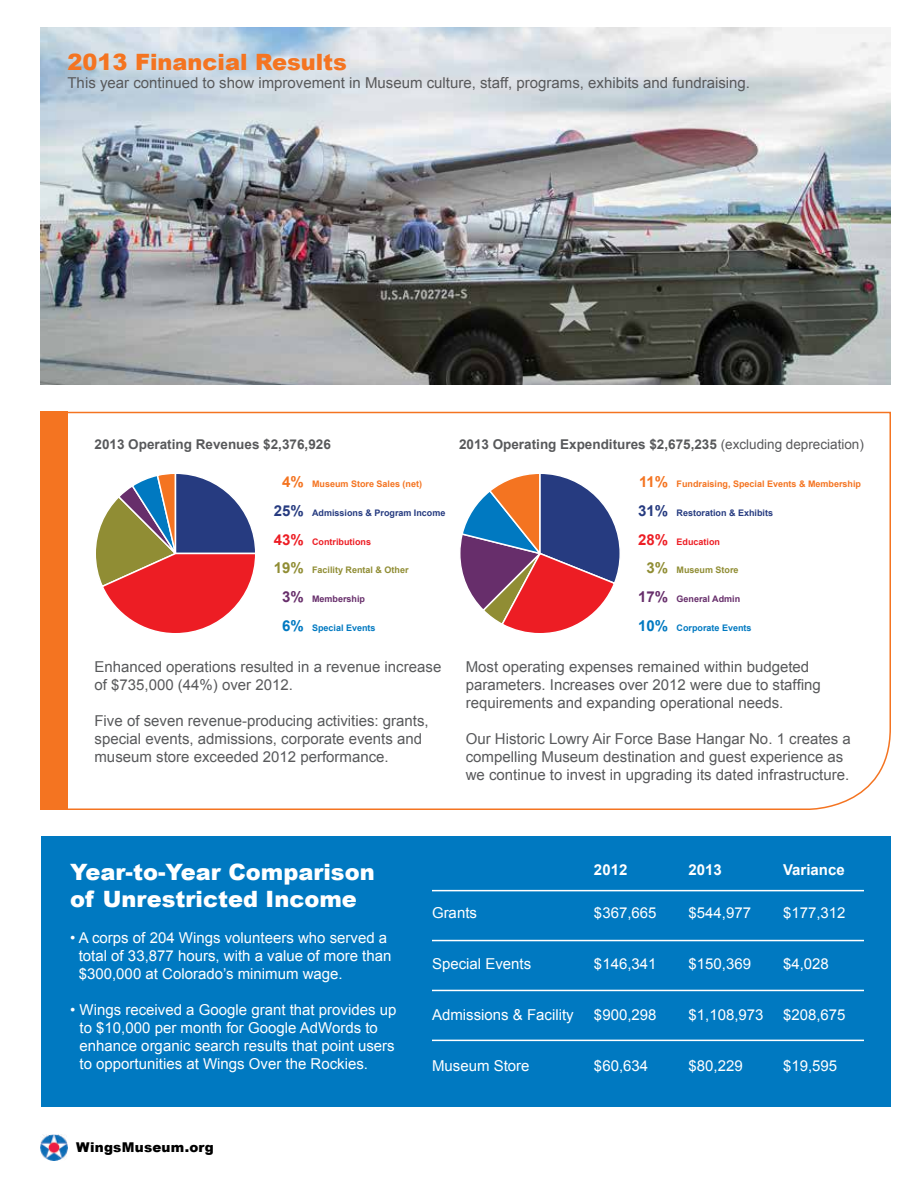
<style>
.page{position:relative;width:918px;height:1188px;background:#fff}
.page>*{position:absolute;margin:0;border:0;box-sizing:border-box;transform-origin:0 0}
.t1{font:900 22.5px/27px "Arial";color:#fff}
.t2{font:900 22.5px "Arial";color:#f47421}
.t3{font:15px/18px "Arial";color:#58595b}
.t4{font:15px/18px "Arial";color:#fff}
.t5{font:700 15px "Arial";color:#fff}
.t6{font:700 15px "Arial";color:#263b80}
.t7{font:700 15px "Arial";color:#ed1d24}
.t8{font:700 15px "Arial";color:#f47421}
.t9{font:700 15px "Arial";color:#908d34}
.t10{font:700 15px "Arial";color:#672e6b}
.t11{font:700 15px "Arial";color:#0079c1}
.t12{font:700 13.5px "Arial";color:#58595b}
.t13{font:900 13.5px "Arial";letter-spacing:.02em;color:#000}
.t14{font:700 9px "Arial";color:#f47421}
.t15{font:700 9px "Arial";color:#263b80}
.t16{font:700 9px "Arial";color:#908d34}
.t17{font:700 9px "Arial";color:#0079c1}
.t18{font:700 9px "Arial";color:#ed1d24}
.t19{font:700 9px "Arial";color:#672e6b}
.s1{font-weight:400}
.s2{font-size:15px;color:#fff}
</style>
<div class="page">
<svg style="left:40px;top:411px;width:851px;height:399px"></svg>
<div style="left:40px;top:412px;width:27px;height:398px;background:#f47421"></div>
<div style="left:42px;top:836px;width:849px;height:271px;background:#0079c1"></div>
<img style="left:41px;top:1134px;width:26px;height:27px">
<img style="left:40px;top:27px;width:851px;height:358px">
<hr style="left:432px;top:940px;width:432px;height:1px;background:#fff">
<hr style="left:432px;top:890px;width:432px;height:1px;background:#fff">
<hr style="left:432px;top:990px;width:432px;height:1px;background:#fff">
<hr style="left:432px;top:1040px;width:432px;height:1px;background:#fff">
<svg style="left:94px;top:472px;width:163px;height:163px"></svg>
<svg style="left:458px;top:472px;width:164px;height:163px"></svg>
<h1 class="t2" style="left:68px;top:46px;width:281px">2013 Financial Results</h1>
<p class="t3" style="left:68px;top:74px;width:684px">This year continued to show improvement in Museum culture, staff, programs, exhibits and fundraising.</p>
<p class="t12" style="left:94px;top:435px;width:238px">2013 Operating Revenues $2,376,926</p>
<p class="t12" style="left:459px;top:435px;width:406px">2013 Operating Expenditures $2,675,235 <span class="s1">(excluding depreciation)</span></p>
<p class="t8" style="left:282px;top:472px;width:23px">4%</p>
<p class="t6" style="left:274px;top:500px;width:32px">25%</p>
<p class="t7" style="left:274px;top:529px;width:32px">43%</p>
<p class="t9" style="left:274px;top:558px;width:32px">19%</p>
<p class="t10" style="left:282px;top:587px;width:23px">3%</p>
<p class="t11" style="left:282px;top:616px;width:23px">6%</p>
<p class="t14" style="left:304px;top:478px;width:120px"><span class="s2">1</span>Museum Store Sales (net)</p>
<p class="t15" style="left:304px;top:507px;width:143px"><span class="s2">1</span>Admissions &amp; Program Income</p>
<p class="t18" style="left:304px;top:535px;width:69px"><span class="s2">1</span>Contributions</p>
<p class="t16" style="left:304px;top:564px;width:106px"><span class="s2">1</span>Facility Rental &amp; Other</p>
<p class="t19" style="left:304px;top:593px;width:63px"><span class="s2">1</span>Membership</p>
<p class="t17" style="left:304px;top:622px;width:73px"><span class="s2">1</span>Special Events</p>
<p class="t3" style="left:94px;top:658px;width:348px">Enhanced operations resulted in a revenue increase of $735,000 (44%) over 2012.</p>
<p class="t3" style="left:94px;top:712px;width:336px">Five of seven revenue-producing activities: grants, special events, admissions, corporate events and museum store exceeded 2012 performance.</p>
<p class="t8" style="left:639px;top:472px;width:31px">11%</p>
<p class="t6" style="left:638px;top:500px;width:32px">31%</p>
<p class="t7" style="left:638px;top:529px;width:32px">28%</p>
<p class="t9" style="left:647px;top:558px;width:23px">3%</p>
<p class="t10" style="left:638px;top:587px;width:32px">17%</p>
<p class="t11" style="left:638px;top:616px;width:32px">10%</p>
<p class="t14" style="left:668px;top:478px;width:194px"><span class="s2">1</span>Fundraising, Special Events &amp; Membership</p>
<p class="t15" style="left:668px;top:507px;width:106px"><span class="s2">1</span>Restoration &amp; Exhibits</p>
<p class="t18" style="left:668px;top:535px;width:53px"><span class="s2">1</span>Education</p>
<p class="t16" style="left:668px;top:564px;width:72px"><span class="s2">1</span>Museum Store</p>
<p class="t19" style="left:668px;top:593px;width:74px"><span class="s2">1</span>General Admin</p>
<p class="t17" style="left:668px;top:622px;width:85px"><span class="s2">1</span>Corporate Events</p>
<p class="t3" style="left:466px;top:658px;width:357px">Most operating expenses remained within budgeted parameters. Increases over 2012 were due to staffing requirements and expanding operational needs.</p>
<p class="t3" style="left:466px;top:730px;width:387px">Our Historic Lowry Air Force Base Hangar No. 1 creates a compelling Museum destination and guest experience as we continue to invest in upgrading its dated infrastructure.</p>
<h1 class="t1" style="left:70px;top:858px;width:306px">Year-to-Year Comparison of Unrestricted Income</h1>
<p class="t4" style="left:79px;top:929px;width:314px;text-indent:-9px">• A corps of 204 Wings volunteers who served a total of 33,877 hours, with a value of more than $300,000 at Colorado’s minimum wage.</p>
<p class="t4" style="left:80px;top:1001px;width:318px;text-indent:-9px">• Wings received a Google grant that provides up to $10,000 per month for Google AdWords to enhance organic search results that point users to opportunities at Wings Over the Rockies.</p>
<p class="t13" style="left:76px;top:1138px;width:139px">WingsMuseum.org</p>
<p class="t4" style="left:432px;top:904px;width:47px">Grants</p>
<p class="t4" style="left:432px;top:955px;width:101px">Special Events</p>
<p class="t4" style="left:432px;top:1006px;width:143px">Admissions &amp; Facility</p>
<p class="t4" style="left:432px;top:1057px;width:99px">Museum Store</p>
<p class="t5" style="left:594px;top:860px;width:35px">2012</p>
<p class="t4" style="left:594px;top:904px;width:64px">$367,665</p>
<p class="t4" style="left:594px;top:955px;width:64px">$146,341</p>
<p class="t4" style="left:594px;top:1006px;width:64px">$900,298</p>
<p class="t4" style="left:594px;top:1057px;width:56px">$60,634</p>
<p class="t5" style="left:688px;top:860px;width:35px">2013</p>
<p class="t4" style="left:688px;top:904px;width:64px">$544,977</p>
<p class="t4" style="left:688px;top:955px;width:64px">$150,369</p>
<p class="t4" style="left:688px;top:1006px;width:77px">$1,108,973</p>
<p class="t4" style="left:688px;top:1057px;width:56px">$80,229</p>
<p class="t5" style="left:783px;top:860px;width:63px">Variance</p>
<p class="t4" style="left:783px;top:904px;width:64px">$177,312</p>
<p class="t4" style="left:783px;top:955px;width:47px">$4,028</p>
<p class="t4" style="left:783px;top:1006px;width:64px">$208,675</p>
<p class="t4" style="left:783px;top:1057px;width:56px">$19,595</p>
</div>
